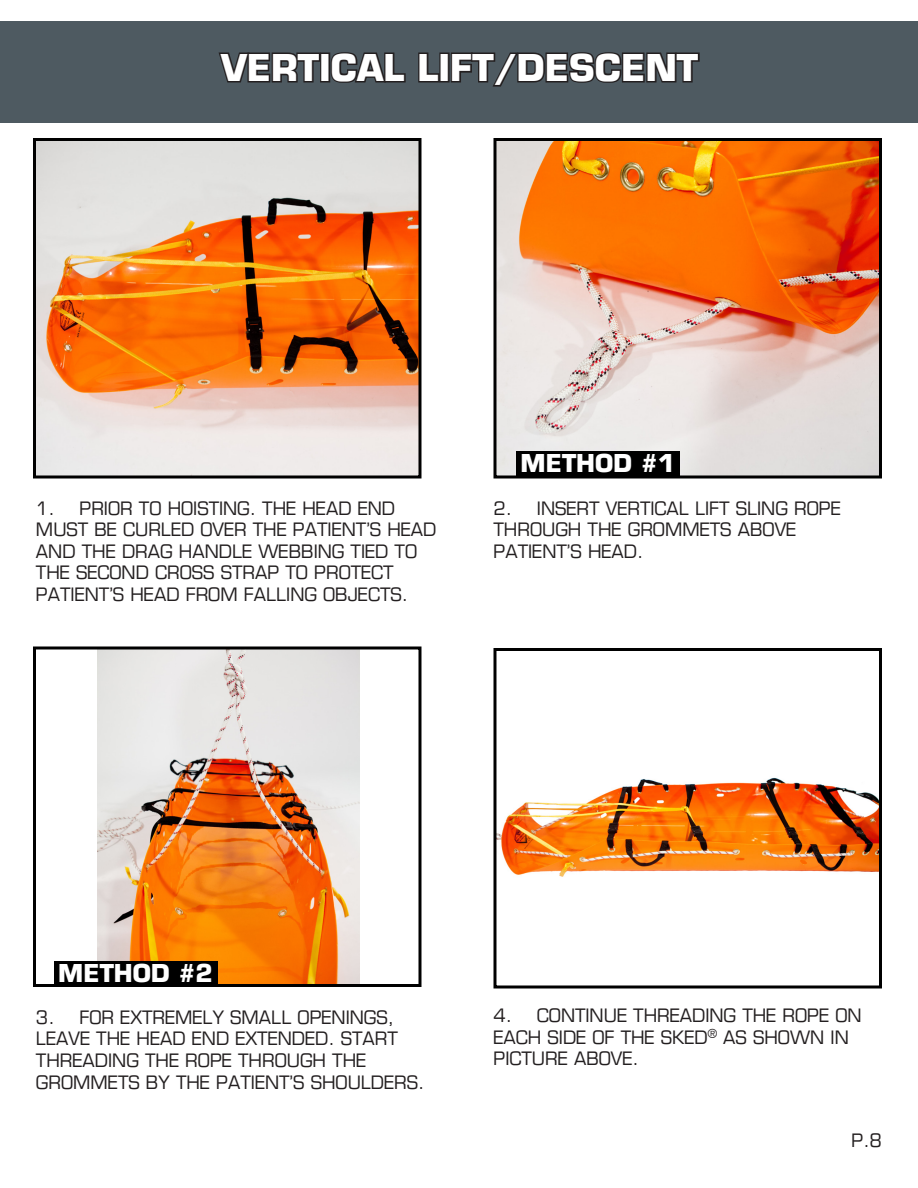
<style>
.page{position:relative;width:918px;height:1188px;background:#fff}
.page>*{position:absolute;margin:0;border:0;box-sizing:border-box;transform-origin:0 0}
.t1{font:700 36px "Eurostile";color:#fff}
.t2{font:700 24px "Eurostile";color:#fff}
.t3{font:18px/21.6px "Eurostile";color:#231f20}
</style>
<div class="page">
<div style="left:0;top:21px;width:918px;height:102px;background:#4e5a61"></div>
<svg style="left:218px;top:52px;width:104px;height:31px"></svg>
<div style="left:320px;top:52px;width:10px;height:30px;border:3px solid #231f20"></div>
<svg style="left:329px;top:52px;width:77px;height:31px"></svg>
<svg style="left:418px;top:52px;width:23px;height:31px"></svg>
<div style="left:439px;top:52px;width:11px;height:30px;border:3px solid #231f20"></div>
<svg style="left:449px;top:52px;width:251px;height:35px"></svg>
<img style="left:37px;top:142px;width:380px;height:332px">
<div style="left:33px;top:138px;width:388px;height:340px;border:3px solid #000"></div>
<img style="left:497px;top:142px;width:381px;height:332px">
<div style="left:493px;top:138px;width:389px;height:340px;border:3px solid #000"></div>
<img style="left:98px;top:650px;width:262px;height:333px">
<div style="left:33px;top:646px;width:388px;height:341px;border:3px solid #000"></div>
<img style="left:497px;top:777px;width:381px;height:100px">
<div style="left:493px;top:648px;width:389px;height:340px;border:3px solid #000"></div>
<div style="left:516px;top:451px;width:164px;height:25px;background:#000"></div>
<div style="left:54px;top:961px;width:163px;height:25px;background:#000"></div>
<h1 class="t1" style="left:221px;top:44px;width:479px">VERTICAL LIFT/DESCENT</h1>
<h2 class="t2" style="left:521px;top:448px;width:156px">METHOD #1</h2>
<p class="t3" style="left:36px;top:497px;width:402px">1. PRIOR TO HOISTING. THE HEAD END MUST BE CURLED OVER THE PATIENT’S HEAD AND THE DRAG HANDLE WEBBING TIED TO THE SECOND CROSS STRAP TO PROTECT PATIENT’S HEAD FROM FALLING OBJECTS.</p>
<p class="t3" style="left:494px;top:497px;width:349px">2. INSERT VERTICAL LIFT SLING ROPE<br>THROUGH THE GROMMETS ABOVE<br>PATIENT’S HEAD.</p>
<h2 class="t2" style="left:58px;top:957px;width:156px">METHOD #2</h2>
<p class="t3" style="left:36px;top:1007px;width:390px">3. FOR EXTREMELY SMALL OPENINGS, LEAVE THE HEAD END EXTENDED. START THREADING THE ROPE THROUGH THE GROMMETS BY THE PATIENT’S SHOULDERS.</p>
<p class="t3" style="left:493px;top:1005px;width:370px">4. CONTINUE THREADING THE ROPE ON<br>EACH SIDE OF THE SKED<sup>®</sup> AS SHOWN IN<br>PICTURE ABOVE.</p>
<p class="t3" style="left:851px;top:1130px;width:32px">P.8</p>
</div>
